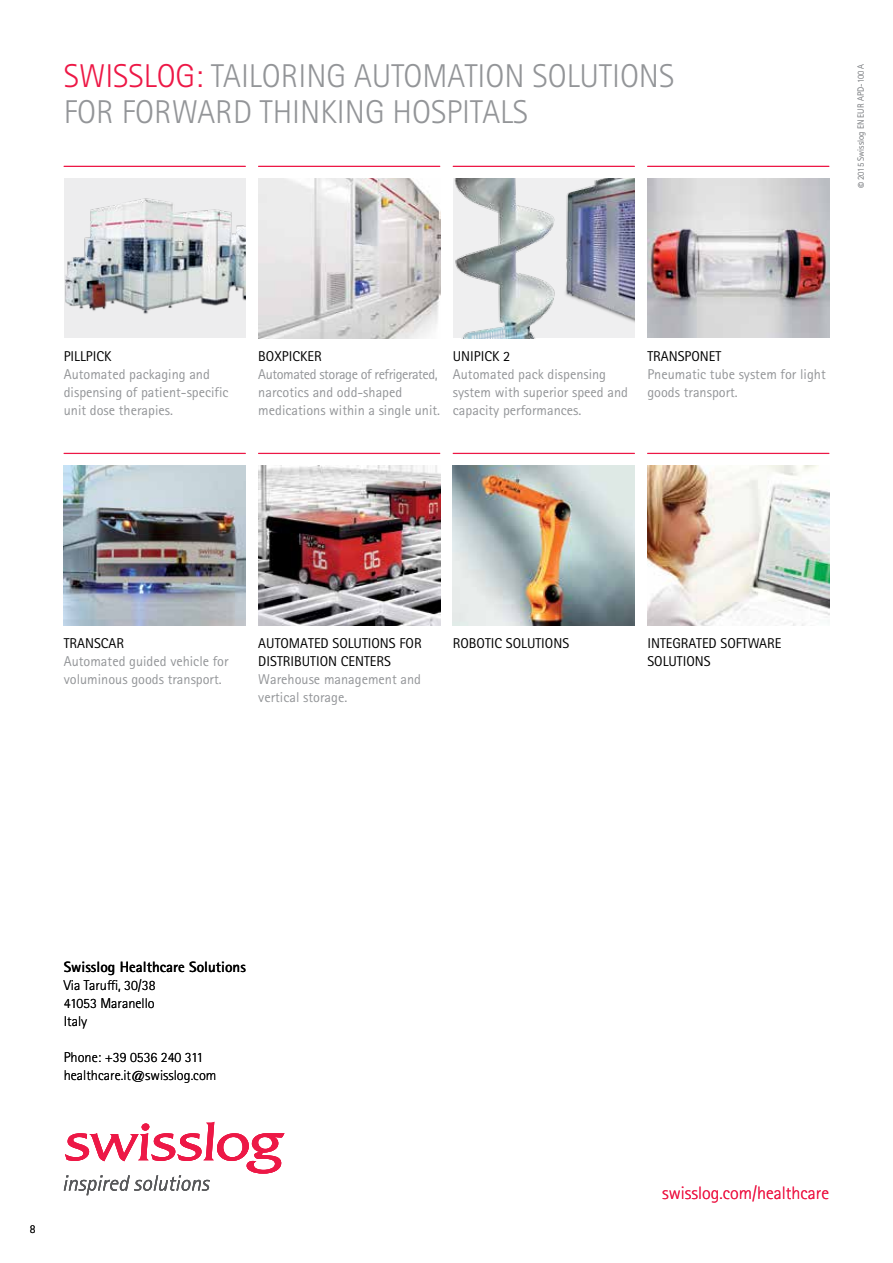
<style>
.page{position:relative;width:893px;height:1263px;background:#fff}
.page>*{position:absolute;margin:0;border:0;box-sizing:border-box;transform-origin:0 0}
.t1{font:300 33px/36.3px "Rotis Sans Serif Pro";color:#939598}
.t2{font:300 18px "Rotis Sans Serif Pro";color:#ed1846}
.t3{font:700 15px "Rotis Sans Serif Pro";color:#000}
.t4{font:14.25px/18px "Rotis Sans Serif Pro";color:#939598}
.t5{font:14.25px/18px "Rotis Sans Serif Pro";color:#000}
.t6{font:300 14.25px/18px "Rotis Sans Serif Pro";color:#000;text-align:justify}
.t7{font:300 12px "Rotis Sans Serif Pro";color:#000}
.t8{font:300 9px "Rotis Sans Serif Pro";color:#939598}
.s1{color:#ed1846}
.s2{font-size:12.3px}
</style>
<div class="page">
<img style="left:258px;top:466px;width:182px;height:159px">
<img style="left:647px;top:179px;width:182px;height:158px">
<img style="left:647px;top:466px;width:182px;height:159px">
<img style="left:453px;top:179px;width:182px;height:159px">
<img style="left:453px;top:466px;width:182px;height:159px">
<img style="left:258px;top:179px;width:182px;height:159px">
<img style="left:64px;top:466px;width:182px;height:159px">
<div style="left:64px;top:179px;width:182px;height:159px;background:#ededee"></div>
<img style="left:65px;top:198px;width:181px;height:116px">
<hr style="left:64px;top:166px;width:182px;height:1px;background:#ed1846">
<hr style="left:64px;top:453px;width:182px;height:1px;background:#ed1846">
<hr style="left:453px;top:166px;width:182px;height:1px;background:#ed1846">
<hr style="left:453px;top:453px;width:182px;height:1px;background:#ed1846">
<hr style="left:258px;top:166px;width:182px;height:1px;background:#ed1846">
<hr style="left:258px;top:453px;width:182px;height:1px;background:#ed1846">
<hr style="left:647px;top:166px;width:182px;height:1px;background:#ed1846">
<hr style="left:647px;top:453px;width:182px;height:1px;background:#ed1846">
<svg style="left:64px;top:1122px;width:220px;height:73px"></svg>
<h1 class="t1" style="left:64px;top:58px;width:612px"><span class="s1">SWISSLOG:</span> TAILORING AUTOMATION SOLUTIONS<br>FOR FORWARD THINKING HOSPITALS</h1>
<p class="t8" style="left:856px;top:188px;width:126px;rotate:-90deg"><span class="s2">©</span> 2015 Swisslog EN EUR APD-100 A</p>
<p class="t5" style="left:64px;top:347px;width:49px">PILLPICK</p>
<p class="t4" style="left:64px;top:365px;width:166px">Automated packaging and dispensing of patient-specific unit dose therapies.</p>
<p class="t5" style="left:258px;top:347px;width:65px">BOXPICKER</p>
<p class="t4" style="left:258px;top:365px;width:183px">Automated storage of refrigerated, narcotics and odd-shaped medications within a single unit.</p>
<p class="t5" style="left:453px;top:347px;width:59px">UNIPICK 2</p>
<p class="t4" style="left:453px;top:365px;width:177px">Automated pack dispensing system with superior speed and capacity performances.</p>
<p class="t5" style="left:647px;top:347px;width:75px">TRANSPONET</p>
<p class="t4" style="left:647px;top:365px;width:180px">Pneumatic tube system for light goods transport.</p>
<p class="t5" style="left:64px;top:634px;width:62px">TRANSCAR</p>
<p class="t4" style="left:64px;top:652px;width:166px">Automated guided vehicle for voluminous goods transport.</p>
<p class="t5" style="left:258px;top:634px;width:165px">AUTOMATED SOLUTIONS FOR<br>DISTRIBUTION CENTERS</p>
<p class="t4" style="left:258px;top:670px;width:164px">Warehouse management and vertical storage.</p>
<p class="t5" style="left:453px;top:634px;width:118px">ROBOTIC SOLUTIONS</p>
<p class="t5" style="left:647px;top:634px;width:136px">INTEGRATED SOFTWARE<br>SOLUTIONS</p>
<p class="t3" style="left:64px;top:957px;width:184px">Swisslog Healthcare Solutions</p>
<p class="t6" style="left:64px;top:976px;width:93px">Via Taruffi, 30/38<br>41053 Maranello Italy</p>
<p class="t6" style="left:64px;top:1048px;width:154px">Phone: +39 0536 240 311 healthcare.it@swisslog.com</p>
<p class="t6" style="left:107px;top:976px;width:13px">f</p>
<p class="t7" style="left:30px;top:1222px;width:7px">8</p>
<p class="t2" style="left:662px;top:1183px;width:168px">swisslog.com/healthcare</p>
</div>
